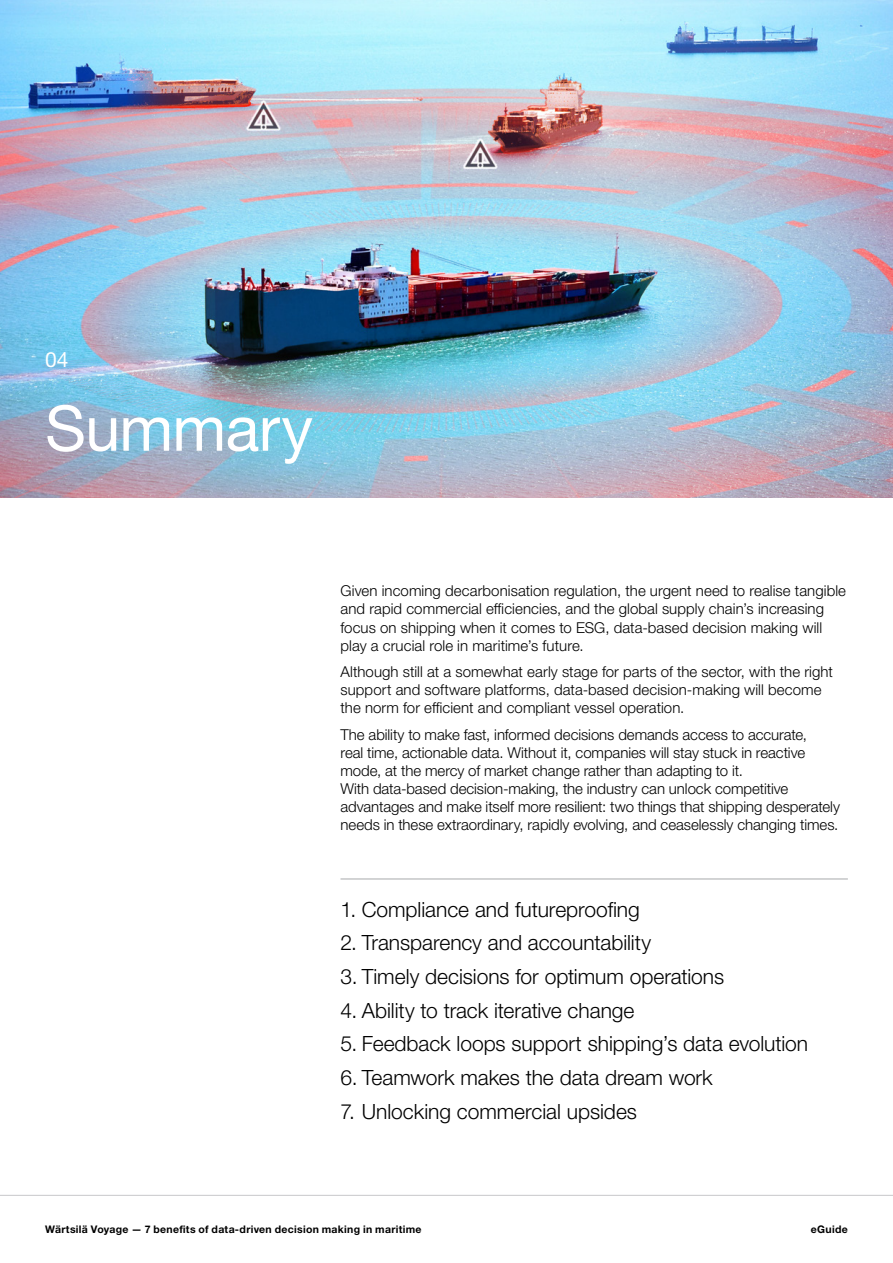
<style>
.page{position:relative;width:893px;height:1263px;background:#fff}
.page>*{position:absolute;margin:0;border:0;box-sizing:border-box;transform-origin:0 0}
.t1{font:63px "Helvetica Neue LTW1 G";letter-spacing:-.01em;color:#fff}
.t2{font:300 21px "Helvetica Neue LTW1 G";color:#000}
.t3{font:21px "Helvetica Neue LTW1 G";color:#fff}
.t4{font:300 15px/18px "Helvetica Neue LTW1 G";color:#000}
.t5{font:700 10.5px "Helvetica Neue LTW1 G";letter-spacing:.025em;color:#000}
</style>
<div class="page">
<hr style="left:0;top:1195px;width:893px;height:1px;background:#c7c8ca">
<img style="left:0;top:0;width:893px;height:497px">
<hr style="left:340px;top:878px;width:508px;height:1px;background:#a7a9ac">
<h2 class="t3" style="left:45px;top:346px;width:25px">04</h2>
<h1 class="t1" style="left:45px;top:389px;width:269px">Summary</h1>
<p class="t4" style="left:340px;top:582px;width:507px">Given incoming decarbonisation regulation, the urgent need to realise tangible and rapid commercial efficiencies, and the global supply chain’s increasing focus on shipping when it comes to ESG, data-based decision making will play a crucial role in maritime’s future.</p>
<p class="t4" style="left:340px;top:663px;width:494px">Although still at a somewhat early stage for parts of the sector, with the right support and software platforms, data-based decision-making will become the norm for efficient and compliant vessel operation.</p>
<p class="t4" style="left:340px;top:725px;width:501px">The ability to make fast, informed decisions demands access to accurate,<br>real time, actionable data. Without it, companies will stay stuck in reactive mode, at the mercy of market change rather than adapting to it.<br>With data‑based decision-making, the industry can unlock competitive advantages and make itself more resilient: two things that shipping desperately needs in these extraordinary, rapidly evolving, and ceaselessly changing times.</p>
<h2 class="t2" style="left:340px;top:896px;width:301px">1. Compliance and futureproofing</h2>
<h2 class="t2" style="left:340px;top:930px;width:312px">2. Transparency and accountability</h2>
<h2 class="t2" style="left:340px;top:964px;width:385px">3. Timely decisions for optimum operations</h2>
<h2 class="t2" style="left:340px;top:997px;width:295px">4. Ability to track iterative change</h2>
<h2 class="t2" style="left:340px;top:1031px;width:469px">5. Feedback loops support shipping’s data evolution</h2>
<h2 class="t2" style="left:340px;top:1065px;width:374px">6. Teamwork makes the data dream work</h2>
<h2 class="t2" style="left:341px;top:1098px;width:298px">7. Unlocking commercial upsides</h2>
<p class="t5" style="left:45px;top:1223px;width:378px">Wärtsilä Voyage — 7 benefits of data-driven decision making in maritime</p>
<p class="t5" style="left:811px;top:1223px;width:38px">eGuide</p>
</div>
